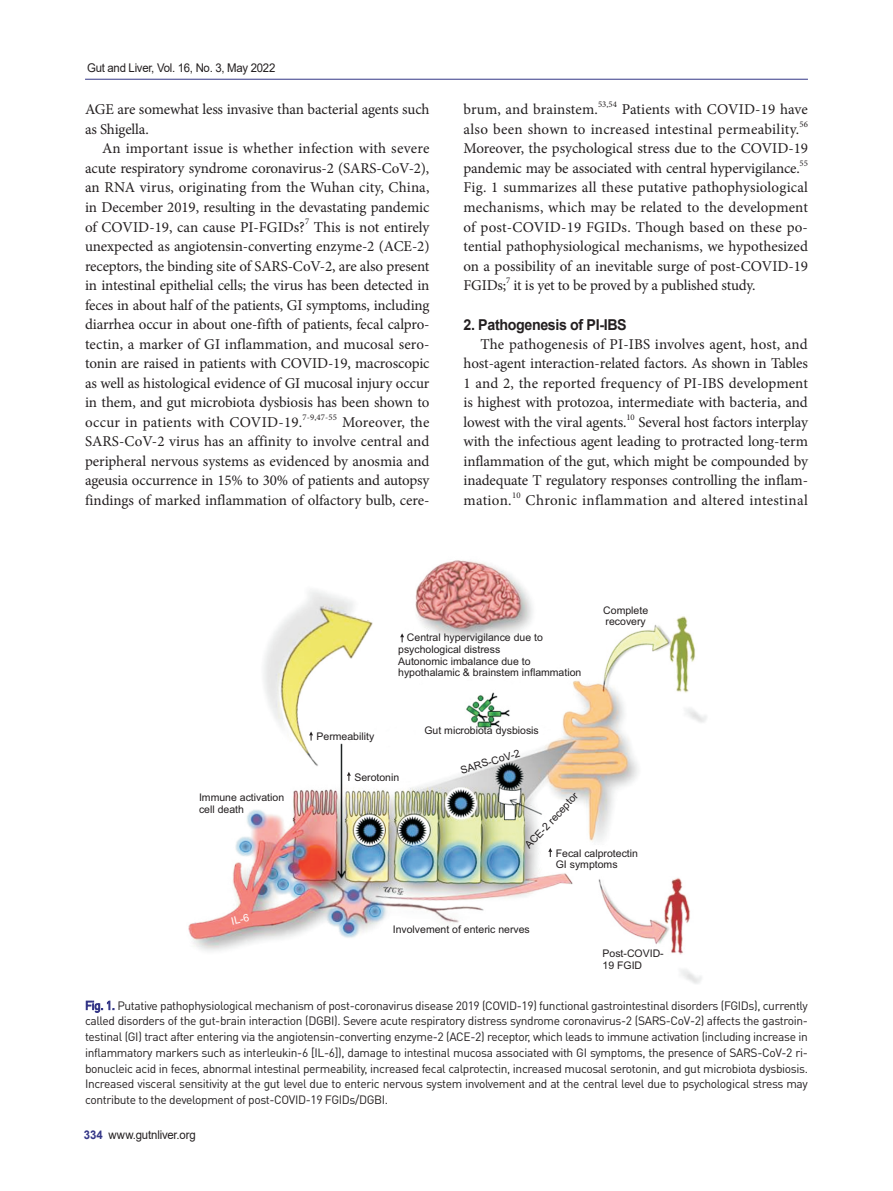
<style>
.page{position:relative;width:893px;height:1191px;background:#fff}
.page>*{position:absolute;margin:0;border:0;box-sizing:border-box;transform-origin:0 0}
.t1{font:15px/19.5px "Minion Pro";letter-spacing:-.005em;color:#231f20;text-align:justify}
.t2{font:15px/19.5px "Minion Pro";letter-spacing:.015em;color:#231f20}
.t3{font:15px "Minion Pro";letter-spacing:.02em;color:#231f20}
.t4{font:700 15px "Arial";letter-spacing:-.025em;color:#231f20;scale:.95 1}
.t5{font:12px/15.8px "DIN Pro";letter-spacing:-.03em;color:#231f20;text-align:justify}
.t6{font:12px "Arial";letter-spacing:-.025em;color:#231f20;scale:.95 1}
.t7{font:10.5px/11.7px "Arial";color:#231f20}
.t8{font:10.5px "Arial";color:#fff}
.t9{font:8.7px "Minion Pro";letter-spacing:.015em;color:#231f20}
.s1{color:#343687}
.s2{font-weight:700;color:#343687}
</style>
<div class="page">
<hr style="left:85px;top:79px;width:723px;height:1px;background:#343687">
<img style="left:188px;top:560px;width:519px;height:424px">
<svg style="left:400px;top:633px;width:4px;height:9px"></svg>
<svg style="left:309px;top:731px;width:4px;height:9px"></svg>
<svg style="left:347px;top:772px;width:4px;height:9px"></svg>
<svg style="left:548px;top:848px;width:4px;height:9px"></svg>
<p class="t6" style="left:87px;top:60px;width:200px">Gut and Liver, Vol. 16, No. 3, May 2022</p>
<p class="t1" style="left:85px;top:100px;width:346px">AGE are somewhat less invasive than bacterial agents such as Shigella.</p>
<p class="t1" style="left:85px;top:139px;width:346px;text-indent:17px">An important issue is whether infection with severe acute respiratory syndrome coronavirus-2 (SARS-CoV-2), an RNA virus, originating from the Wuhan city, China, in December 2019, resulting in the devastating pandemic of COVID-19, can cause PI-FGIDs?</p>
<p class="t9" style="left:305px;top:216px;width:6px">7</p>
<p class="t1" style="left:85px;top:217px;width:346px;text-indent:229px">This is not entirely unexpected as angiotensin-converting enzyme-2 (ACE-2) receptors, the binding site of SARS-CoV-2, are also present in intestinal epithelial cells; the virus has been detected in feces in about half of the patients, GI symptoms, including diarrhea occur in about one-fifth of patients, fecal calpro&shy;tectin, a marker of GI inflammation, and mucosal sero&shy;tonin are raised in patients with COVID-19, macroscopic as well as histological evidence of GI mucosal injury occur in them, and gut microbiota dysbiosis has been shown to occur in patients with COVID-19.</p>
<p class="t9" style="left:303px;top:411px;width:36px">7-9,47-55</p>
<p class="t1" style="left:85px;top:412px;width:346px;text-indent:257px">Moreover, the SARS-CoV-2 virus has an affinity to involve central and peripheral nervous systems as evidenced by anosmia and ageusia occurrence in 15% to 30% of patients and autopsy findings of marked inflammation of olfactory bulb, cere-</p>
<p class="t1" style="left:463px;top:100px;width:136px">brum, and brainstem.</p>
<p class="t9" style="left:598px;top:99px;width:21px">53,54</p>
<p class="t2" style="left:463px;top:100px;width:346px;text-indent:158px">Patients with COVID-19 have also been shown to increased intestinal permeability.</p>
<p class="t9" style="left:799px;top:118px;width:10px">56</p>
<p class="t1" style="left:463px;top:139px;width:346px">Moreover, the psychological stress due to the COVID-19 pandemic may be associated with central hypervigilance.</p>
<p class="t9" style="left:800px;top:157px;width:10px">55</p>
<p class="t1" style="left:463px;top:178px;width:346px">Fig. 1 summarizes all these putative pathophysiological mechanisms, which may be related to the development of post-COVID-19 FGIDs. Though based on these po&shy;tential pathophysiological mechanisms, we hypothesized on a possibility of an inevitable surge of post-COVID-19<br>FGIDs;</p>
<p class="t9" style="left:506px;top:274px;width:6px">7</p>
<p class="t1" style="left:514px;top:275px;width:244px">it is yet to be proved by a published study.</p>
<p class="t4" style="left:463px;top:314px;width:173px">2. Pathogenesis of PI-IBS</p>
<p class="t1" style="left:463px;top:334px;width:346px;text-indent:17px">The pathogenesis of PI-IBS involves agent, host, and host-agent interaction-related factors. As shown in Tables 1 and 2, the reported frequency of PI-IBS development is highest with protozoa, intermediate with bacteria, and lowest with the viral agents.</p>
<p class="t9" style="left:626px;top:411px;width:10px">10</p>
<p class="t1" style="left:463px;top:412px;width:346px;text-indent:175px">Several host factors interplay with the infectious agent leading to protracted long-term inflammation of the gut, which might be compounded by inadequate T regulatory responses controlling the inflam&shy;mation.</p>
<p class="t9" style="left:512px;top:489px;width:10px">10</p>
<p class="t3" style="left:526px;top:490px;width:284px">Chronic inflammation and altered intestinal</p>
<p class="t7" style="left:603px;top:605px;width:46px">Complete recovery</p>
<p class="t7" style="left:398px;top:632px;width:185px;text-indent:9px">Central hypervigilance due to psychological distress<br>Autonomic imbalance due to hypothalamic &amp; brainstem inflammation</p>
<p class="t7" style="left:199px;top:793px;width:87px">Immune activation cell death</p>
<p class="t8" style="left:231px;top:917px;width:20px;rotate:-13deg">IL-6</p>
<p class="t7" style="left:317px;top:731px;width:59px">Permeability</p>
<p class="t7" style="left:354px;top:772px;width:46px">Serotonin</p>
<p class="t7" style="left:424px;top:725px;width:116px">Gut microbiota dysbiosis</p>
<p class="t7" style="left:459px;top:765px;width:63px;rotate:-16deg">SARS-CoV-2</p>
<p class="t7" style="left:523px;top:843px;width:74px;rotate:-47deg">ACE-2 receptor</p>
<p class="t7" style="left:556px;top:848px;width:84px">Fecal calprotectin<br>GI symptoms</p>
<p class="t7" style="left:393px;top:924px;width:139px">Involvement of enteric nerves</p>
<p class="t7" style="left:602px;top:949px;width:63px">Post-COVID-<br>19 FGID</p>
<p class="t5" style="left:85px;top:997px;width:724px"><span class="s1">Fig. 1.</span> Putative pathophysiological mechanism of post-coronavirus disease 2019 (COVID-19) functional gastrointestinal disorders (FGIDs), currently called disorders of the gut-brain interaction (DGBI). Severe acute respiratory distress syndrome coronavirus-2 (SARS-CoV-2) affects the gastroin&shy;testinal (GI) tract after entering via the angiotensin-converting enzyme-2 (ACE-2) receptor, which leads to immune activation (including increase in inflammatory markers such as interleukin-6 [IL-6]), damage to intestinal mucosa associated with GI symptoms, the presence of SARS-CoV-2 ri&shy;bonucleic acid in feces, abnormal intestinal permeability, increased fecal calprotectin, increased mucosal serotonin, and gut microbiota dysbiosis.<br>Increased visceral sensitivity at the gut level due to enteric nervous system involvement and at the central level due to psychological stress may contribute to the development of post-COVID-19 FGIDs/DGBI.</p>
<p class="t6" style="left:84px;top:1126px;width:119px"><span class="s2">334</span> www.gutnliver.org</p>
</div>
